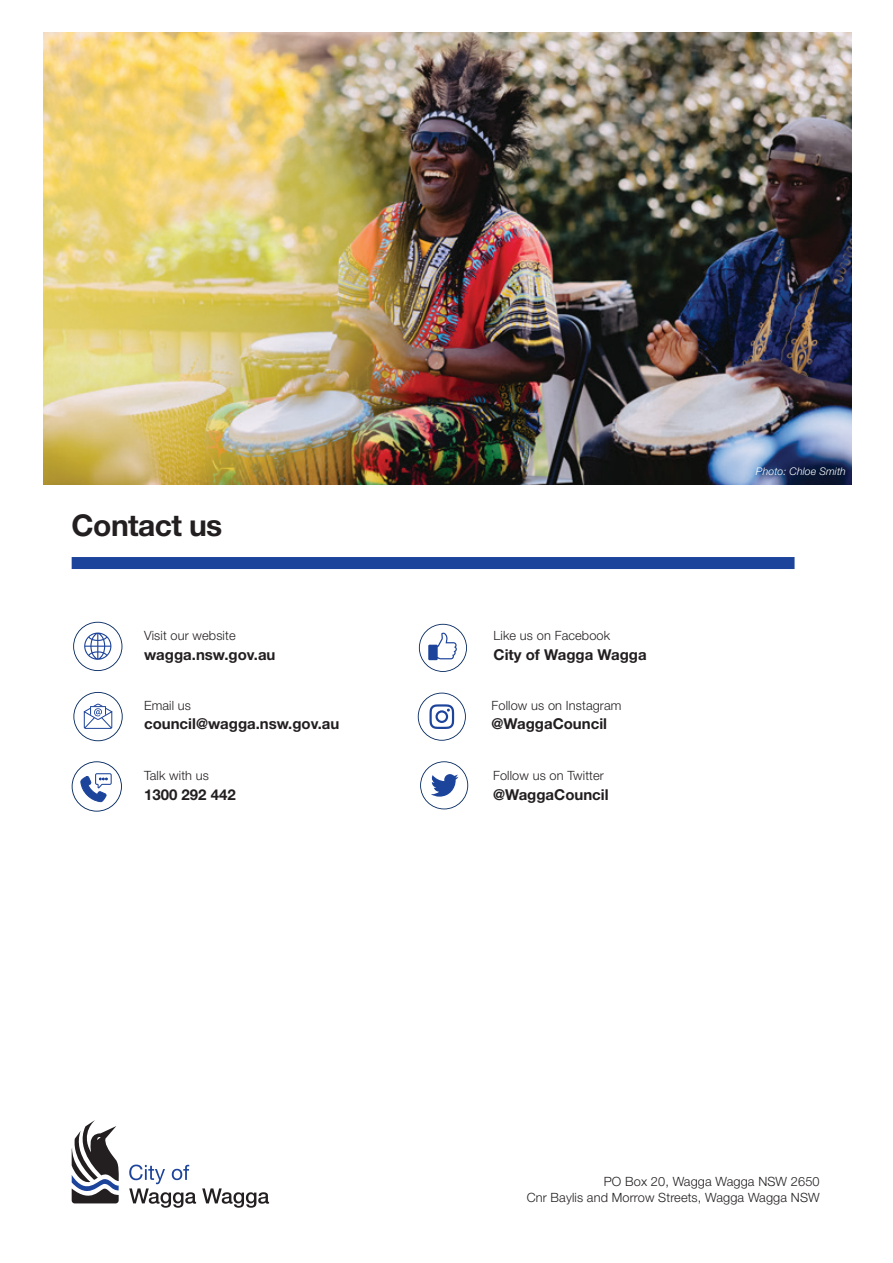
<style>
.page{position:relative;width:893px;height:1263px;background:#fff}
.page>*{position:absolute;margin:0;border:0;box-sizing:border-box;transform-origin:0 0}
.t1{font:700 30px "Helvetica Neue LT Std";letter-spacing:-.02em;color:#231f20}
.t2{font:700 15px "Helvetica Neue LT Std";color:#231f20}
.t3{font:300 12.75px/16.5px "Helvetica Neue LT Std";letter-spacing:.01em;color:#231f20;text-align:right}
.t4{font:italic 300 10.5px "Helvetica Neue LT Std";letter-spacing:.01em;color:#fff}
</style>
<div class="page">
<div style="left:72px;top:557px;width:722px;height:12px;background:#1d449b"></div>
<svg style="left:72px;top:1120px;width:47px;height:84px"></svg>
<svg style="left:129px;top:1164px;width:67px;height:44px"></svg>
<svg style="left:202px;top:1188px;width:67px;height:20px"></svg>
<svg style="left:72px;top:761px;width:50px;height:50px"></svg>
<svg style="left:73px;top:622px;width:49px;height:49px"></svg>
<svg style="left:73px;top:692px;width:50px;height:49px"></svg>
<svg style="left:418px;top:693px;width:48px;height:48px"></svg>
<svg style="left:419px;top:624px;width:48px;height:48px"></svg>
<svg style="left:420px;top:761px;width:48px;height:48px"></svg>
<img style="left:43px;top:33px;width:809px;height:451px">
<h1 class="t1" style="left:72px;top:506px;width:152px">Contact us</h1>
<p class="t3" style="left:144px;top:627px;width:93px">Visit our website</p>
<p class="t2" style="left:144px;top:645px;width:133px">wagga.nsw.gov.au</p>
<p class="t3" style="left:144px;top:697px;width:48px">Email us</p>
<p class="t2" style="left:144px;top:715px;width:197px">council@wagga.nsw.gov.au</p>
<p class="t3" style="left:144px;top:767px;width:66px">Talk with us</p>
<p class="t2" style="left:144px;top:785px;width:93px">1300 292 442</p>
<p class="t3" style="left:494px;top:627px;width:118px">Like us on Facebook</p>
<p class="t2" style="left:494px;top:645px;width:155px">City of Wagga Wagga</p>
<p class="t3" style="left:491px;top:697px;width:131px">Follow us on Instagram</p>
<p class="t2" style="left:491px;top:715px;width:117px">@WaggaCouncil</p>
<p class="t3" style="left:493px;top:767px;width:112px">Follow us on Twitter</p>
<p class="t2" style="left:493px;top:785px;width:117px">@WaggaCouncil</p>
<p class="t4" style="left:756px;top:465px;width:91px">Photo: Chloe Smith</p>
<p class="t3" style="left:527px;top:1172px;width:294px">PO Box 20, Wagga Wagga NSW 2650<br>Cnr Baylis and Morrow Streets, Wagga Wagga NSW</p>
</div>
